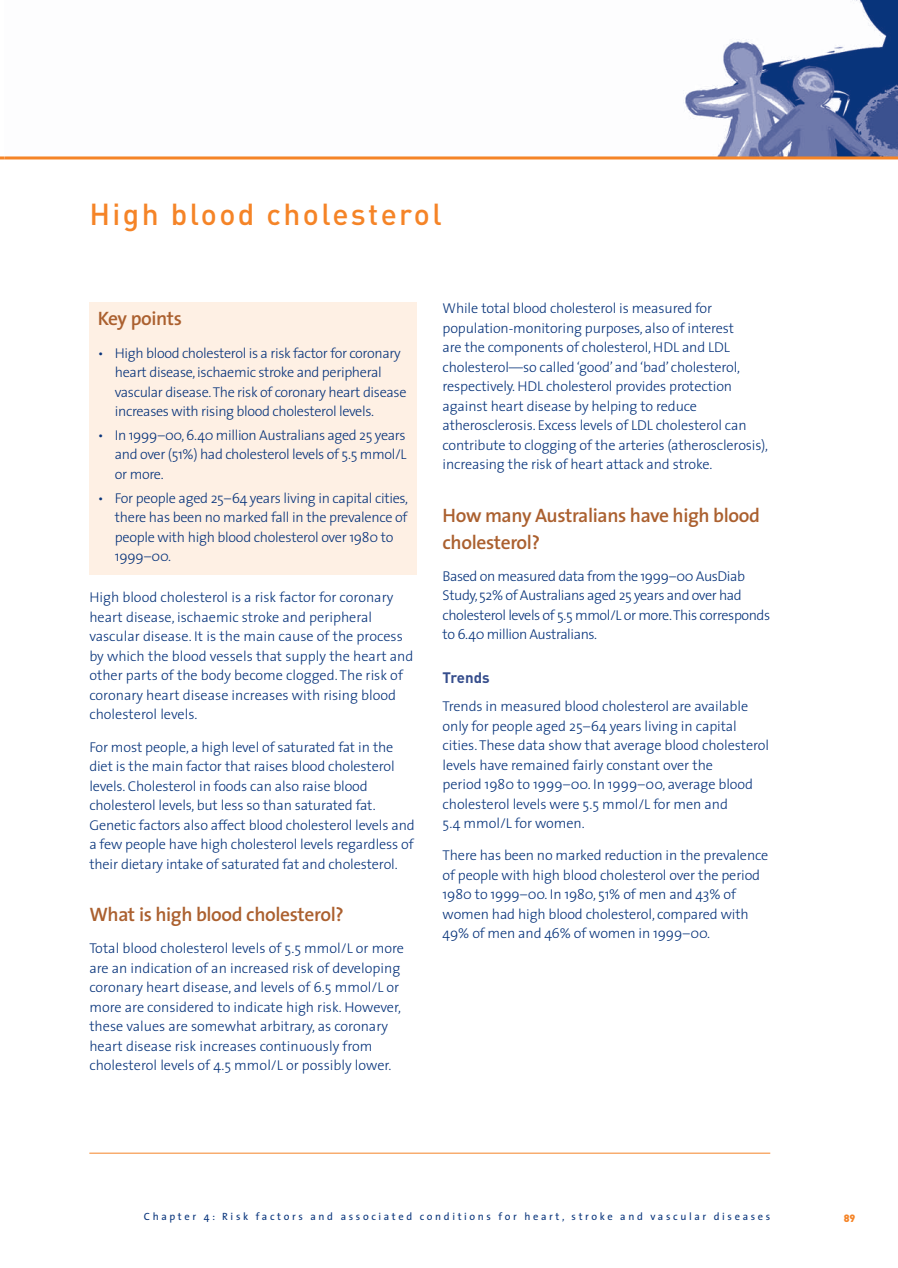
<style>
.page{position:relative;width:898px;height:1268px;background:#fff}
.page>*{position:absolute;margin:0;border:0;box-sizing:border-box;transform-origin:0 0}
.t1{font:500 30px "DIN";letter-spacing:.08em;color:#f58427}
.t2{font:600 19.5px/27px "The Sans";letter-spacing:-.02em;color:#ab602f}
.t3{font:700 15px "DIN";color:#364e8d}
.t4{font:300 14.25px/19.5px "The Sans";letter-spacing:-.01em;color:#08347b}
.t5{font:300 14.25px/19.5px "The Sans";letter-spacing:-.03em;color:#08347b}
.t6{font:10.5px "The Sans";letter-spacing:.25em;color:#08347b}
.t7{font:900 10.5px "DIN";color:#f58427}
</style>
<div class="page">
<svg style="left:0;top:156px;width:4px;height:3px"></svg>
<img style="left:683px;top:0;width:214px;height:156px">
<hr style="left:4px;top:156px;width:893px;height:3px;background:#f58427">
<hr style="left:89px;top:1153px;width:681px;height:1px;background:#f58427">
<div style="left:89px;top:303px;width:328px;height:272px;background:#fef0e4"></div>
<svg style="left:896px;top:0;width:2px;height:6px"></svg>
<h1 class="t1" style="left:89px;top:204px;width:354px">High blood cholesterol</h1>
<h2 class="t2" style="left:98px;top:307px;width:86px">Key points</h2>
<p class="t4" style="left:115px;top:344px;width:293px;text-indent:-17px">• High blood cholesterol is a risk factor for coronary heart disease, ischaemic stroke and peripheral vascular disease. The risk of coronary heart disease increases with rising blood cholesterol levels.</p>
<p class="t4" style="left:115px;top:427px;width:293px;text-align:justify;text-indent:-17px">• In 1999–00, 6.40 million Australians aged 25 years and over (51%) had cholesterol levels of 5.5 mmol/L or more.</p>
<p class="t4" style="left:115px;top:489px;width:295px;text-indent:-17px">• For people aged 25–64 years living in capital cities, there has been no marked fall in the prevalence of people with high blood cholesterol over 1980 to 1999–00.</p>
<p class="t4" style="left:89px;top:589px;width:325px">High blood cholesterol is a risk factor for coronary heart disease, ischaemic stroke and peripheral vascular disease. It is the main cause of the process by which the blood vessels that supply the heart and other parts of the body become clogged. The risk of coronary heart disease increases with rising blood cholesterol levels.</p>
<p class="t4" style="left:89px;top:738px;width:327px">For most people, a high level of saturated fat in the diet is the main factor that raises blood cholesterol levels. Cholesterol in foods can also raise blood cholesterol levels, but less so than saturated fat.<br>Genetic factors also affect blood cholesterol levels and a few people have high cholesterol levels regardless of their dietary intake of saturated fat and cholesterol.</p>
<h2 class="t2" style="left:89px;top:903px;width:256px">What is high blood cholesterol?</h2>
<p class="t4" style="left:89px;top:940px;width:316px">Total blood cholesterol levels of 5.5 mmol/L or more are an indication of an increased risk of developing coronary heart disease, and levels of 6.5 mmol/L or more are considered to indicate high risk. However, these values are somewhat arbitrary, as coronary heart disease risk increases continuously from cholesterol levels of 4.5 mmol/L or possibly lower.</p>
<p class="t4" style="left:442px;top:300px;width:327px">While total blood cholesterol is measured for population-monitoring purposes, also of interest<br>are the components of cholesterol, HDL and LDL cholesterol—so called ‘good’ and ‘bad’ cholesterol, respectively. HDL cholesterol provides protection against heart disease by helping to reduce atherosclerosis. Excess levels of LDL cholesterol can contribute to clogging of the arteries (atherosclerosis), increasing the risk of heart attack and stroke.</p>
<h2 class="t2" style="left:442px;top:503px;width:319px">How many Australians have high blood cholesterol?</h2>
<p class="t5" style="left:442px;top:568px;width:329px">Based on measured data from the 1999–00 AusDiab Study, 52% of Australians aged 25 years and over had cholesterol levels of 5.5 mmol/L or more. This corresponds to 6.40 million Australians.</p>
<p class="t3" style="left:442px;top:672px;width:49px">Trends</p>
<p class="t4" style="left:442px;top:698px;width:328px">Trends in measured blood cholesterol are available only for people aged 25–64 years living in capital cities. These data show that average blood cholesterol levels have remained fairly constant over the<br>period 1980 to 1999–00. In 1999–00, average blood cholesterol levels were 5.5 mmol/L for men and<br>5.4 mmol/L for women.</p>
<p class="t4" style="left:442px;top:847px;width:327px">There has been no marked reduction in the prevalence of people with high blood cholesterol over the period 1980 to 1999–00. In 1980, 51% of men and 43% of women had high blood cholesterol, compared with 49% of men and 46% of women in 1999–00.</p>
<p class="t6" style="left:144px;top:1213px;width:627px">Chapter 4: Risk factors and associated conditions for heart, stroke and vascular diseases</p>
<p class="t7" style="left:843px;top:1214px;width:13px">89</p>
</div>
